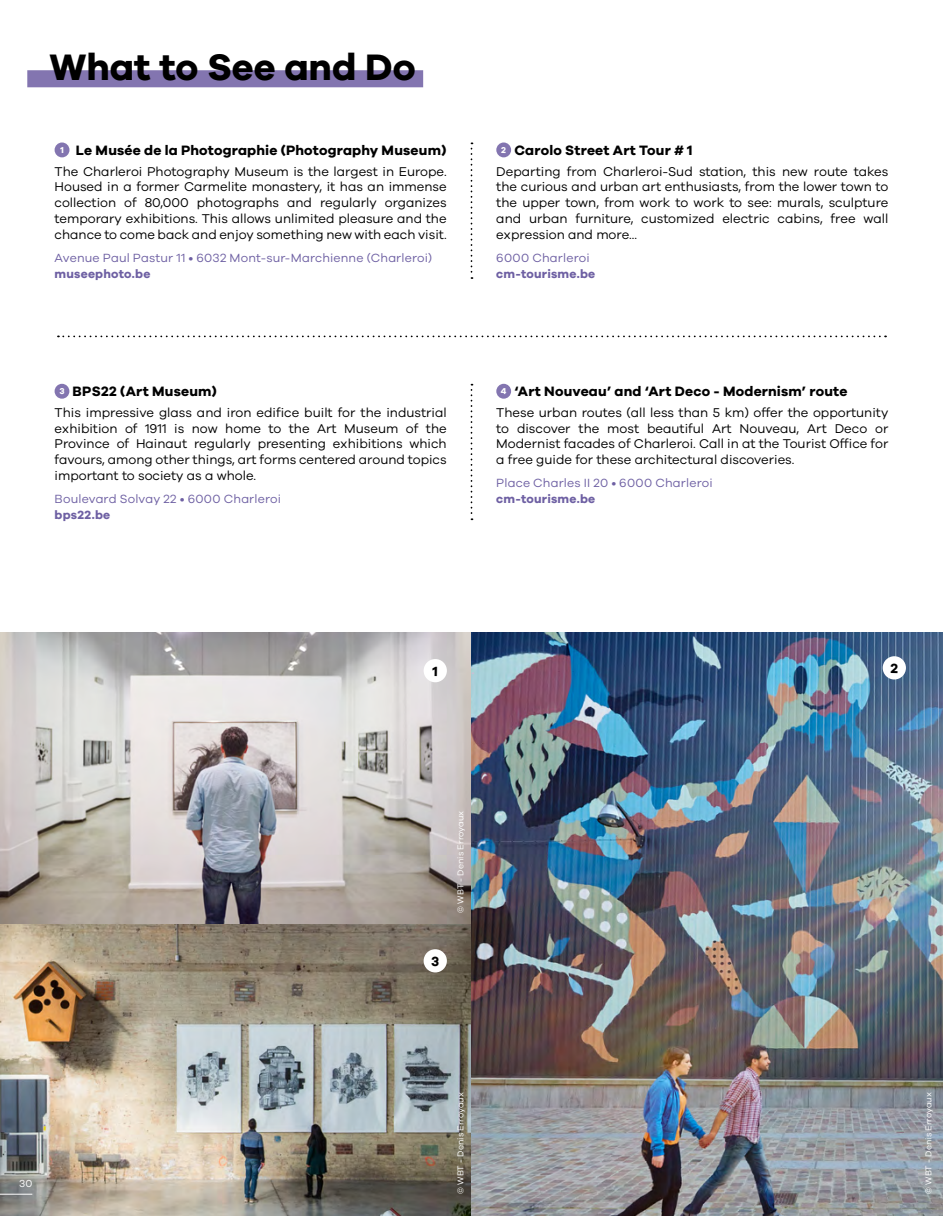
<style>
.page{position:relative;width:943px;height:1216px;background:#fff}
.page>*{position:absolute;margin:0;border:0;box-sizing:border-box;transform-origin:0 0}
.t1{font:700 37.98px "Galano Grotesque";color:#000}
.t2{font:700 14px "Galano Grotesque";letter-spacing:.015em;color:#000}
.t3{font:13.12px/15.8px "Galano Grotesque";color:#000;text-align:justify}
.t4{font:12.25px "Galano Grotesque";letter-spacing:.015em;color:#6e60a3}
.t5{font:700 12.25px "Galano Grotesque";letter-spacing:.015em;color:#6e60a3}
.t6{font:10.5px "Galano Grotesque";color:#fff}
.t7{font:8.75px "Galano Grotesque";color:#fff}
.s1{font-size:8.92px;color:#fff}
</style>
<div class="page">
<img style="left:0;top:924px;width:471px;height:291px">
<img style="left:0;top:632px;width:471px;height:292px">
<img style="left:471px;top:632px;width:472px;height:583px">
<div style="left:423px;top:659px;width:24px;height:23px;background:#fff;border-radius:50%"></div>
<div style="left:423px;top:949px;width:24px;height:23px;background:#fff;border-radius:50%"></div>
<div style="left:882px;top:656px;width:24px;height:23px;background:#fff;border-radius:50%"></div>
<svg style="left:470px;top:384px;width:2px;height:136px"></svg>
<div style="left:55px;top:384px;width:14px;height:14px;background:#8375b0;border-radius:50%"></div>
<div style="left:496px;top:384px;width:15px;height:14px;background:#8375b0;border-radius:50%"></div>
<svg style="left:470px;top:142px;width:2px;height:137px"></svg>
<div style="left:55px;top:142px;width:14px;height:15px;background:#8375b0;border-radius:50%"></div>
<div style="left:496px;top:142px;width:15px;height:15px;background:#8375b0;border-radius:50%"></div>
<svg style="left:58px;top:335px;width:828px;height:2px"></svg>
<div style="left:27px;top:70px;width:396px;height:17px;background:#8375b0"></div>
<hr style="left:0;top:1193px;width:32px;height:1px;background:#fff">
<h1 class="t1" style="left:50px;top:44px;width:367px">What to See and Do</h1>
<p class="t2" style="left:60px;top:141px;width:387px"><span class="s1">1</span> Le Musée de la Photographie (Photography Museum)</p>
<p class="t3" style="left:55px;top:163px;width:393px">The Charleroi Photography Museum is the largest in Europe.<br>Housed in a former Carmelite monastery, it has an immense collection of 80,000 photographs and regularly organizes temporary exhibitions. This allows unlimited pleasure and the chance to come back and enjoy something new with each visit.</p>
<p class="t4" style="left:55px;top:250px;width:379px">Avenue Paul Pastur 11 • 6032 Mont-sur-Marchienne (Charleroi)</p>
<p class="t5" style="left:55px;top:266px;width:97px">museephoto.be</p>
<p class="t2" style="left:73px;top:383px;width:146px">BPS22 (Art Museum)</p>
<p class="t3" style="left:55px;top:404px;width:393px">This impressive glass and iron edifice built for the industrial exhibition of 1911 is now home to the Art Museum of the Province of Hainaut regularly presenting exhibitions which favours, among other things, art forms centered around topics important to society as a whole.</p>
<p class="t4" style="left:55px;top:491px;width:228px">Boulevard Solvay 22 • 6000 Charleroi</p>
<p class="t5" style="left:55px;top:507px;width:57px">bps22.be</p>
<p class="t2" style="left:514px;top:141px;width:180px">Carolo Street Art Tour # 1</p>
<p class="t3" style="left:496px;top:163px;width:393px">Departing from Charleroi-Sud station, this new route takes the curious and urban art enthusiasts, from the lower town to the upper town, from work to work to see: murals, sculpture and urban furniture, customized electric cabins, free wall expression and more...</p>
<p class="t4" style="left:496px;top:250px;width:95px">6000 Charleroi</p>
<p class="t5" style="left:496px;top:266px;width:100px">cm-tourisme.be</p>
<p class="t2" style="left:514px;top:383px;width:334px">‘Art Nouveau’ and ‘Art Deco - Modernism’ route</p>
<p class="t3" style="left:496px;top:404px;width:393px">These urban routes (all less than 5 km) offer the opportunity to discover the most beautiful Art Nouveau, Art Deco or Modernist facades of Charleroi. Call in at the Tourist Office for a free guide for these architectural discoveries.</p>
<p class="t4" style="left:496px;top:476px;width:218px">Place Charles II 20 • 6000 Charleroi</p>
<p class="t5" style="left:496px;top:491px;width:100px">cm-tourisme.be</p>
<p class="t6" style="left:19px;top:1177px;width:15px">30</p>
<p class="t7" style="left:455px;top:912px;width:103px;rotate:-90deg">© WBT - Denis Erroyaux</p>
<p class="t7" style="left:455px;top:1193px;width:103px;rotate:-90deg">© WBT - Denis Erroyaux</p>
<p class="t7" style="left:923px;top:1193px;width:103px;rotate:-90deg">© WBT - Denis Erroyaux</p>
</div>
